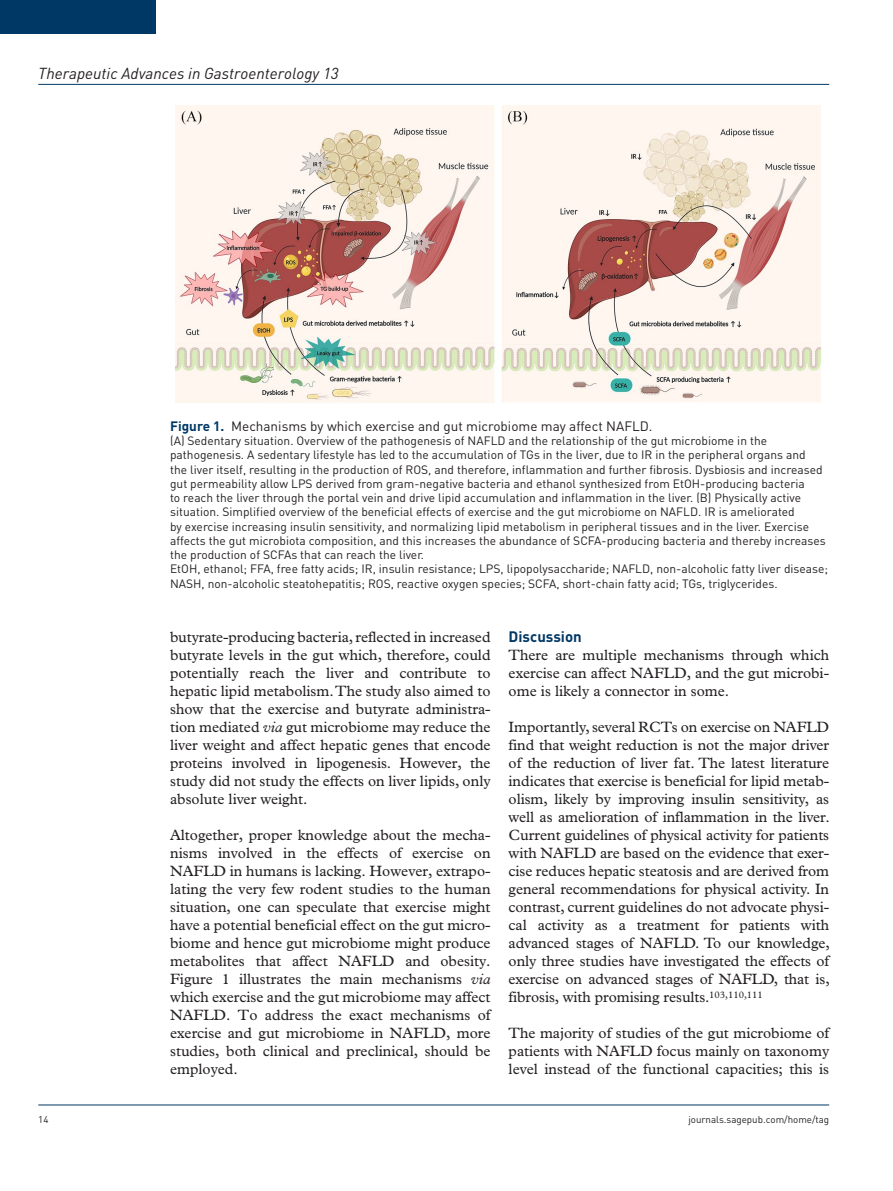
<style>
.page{position:relative;width:893px;height:1191px;background:#fff}
.page>*{position:absolute;margin:0;border:0;box-sizing:border-box;transform-origin:0 0}
.t1{font:italic 15.75px "DIN";color:#231f20}
.t2{font:15px/18px "Plantin Std";color:#231f20;text-align:justify}
.t3{font:700 15px "DIN";color:#003865}
.t4{font:13.5px "DIN";color:#231f20}
.t5{font:12px/14.2px "DIN";color:#231f20}
.t6{font:9.75px "DIN";color:#231f20}
.s1{font-weight:700;color:#003865}
.s2{font-style:italic}
</style>
<div class="page">
<hr style="left:38px;top:84px;width:791px;height:1px;background:#003865">
<hr style="left:38px;top:1104px;width:791px;height:1px;background:#003865">
<div style="left:0;top:0;width:155px;height:34px;background:#003865"></div>
<img style="left:176px;top:106px;width:646px;height:297px">
<p class="t1" style="left:38px;top:63px;width:302px">Therapeutic Advances in Gastroenterology 13</p>
<p class="t4" style="left:170px;top:417px;width:484px"><span class="s1">Figure 1.</span> Mechanisms by which exercise and gut microbiome may affect NAFLD.</p>
<p class="t5" style="left:170px;top:433px;width:659px">(A) Sedentary situation. Overview of the pathogenesis of NAFLD and the relationship of the gut microbiome in the pathogenesis. A sedentary lifestyle has led to the accumulation of TGs in the liver, due to IR in the peripheral organs and<br>the liver itself, resulting in the production of ROS, and therefore, inflammation and further fibrosis. Dysbiosis and increased gut permeability allow LPS derived from gram-negative bacteria and ethanol synthesized from EtOH-producing bacteria<br>to reach the liver through the portal vein and drive lipid accumulation and inflammation in the liver. (B) Physically active situation. Simplified overview of the beneficial effects of exercise and the gut microbiome on NAFLD. IR is ameliorated<br>by exercise increasing insulin sensitivity, and normalizing lipid metabolism in peripheral tissues and in the liver. Exercise affects the gut microbiota composition, and this increases the abundance of SCFA-producing bacteria and thereby increases the production of SCFAs that can reach the liver.<br>EtOH, ethanol; FFA, free fatty acids; IR, insulin resistance; LPS, lipopolysaccharide; NAFLD, non-alcoholic fatty liver disease; NASH, non-alcoholic steatohepatitis; ROS, reactive oxygen species; SCFA, short-chain fatty acid; TGs, triglycerides.</p>
<p class="t2" style="left:170px;top:628px;width:322px">butyrate-producing bacteria, reflected in increased butyrate levels in the gut which, therefore, could potentially reach the liver and contribute to hepatic lipid metabolism. The study also aimed to show that the exercise and butyrate administra&shy;tion mediated <span class="s2">via</span> gut microbiome may reduce the liver weight and affect hepatic genes that encode proteins involved in lipogenesis. However, the study did not study the effects on liver lipids, only absolute liver weight.</p>
<p class="t2" style="left:170px;top:826px;width:322px">Altogether, proper knowledge about the mecha&shy;nisms involved in the effects of exercise on NAFLD in humans is lacking. However, extrapo&shy;lating the very few rodent studies to the human situation, one can speculate that exercise might have a potential beneficial effect on the gut micro&shy;biome and hence gut microbiome might produce metabolites that affect NAFLD and obesity.<br>Figure 1 illustrates the main mechanisms <span class="s2">via </span>which exercise and the gut microbiome may affect NAFLD. To address the exact mechanisms of exercise and gut microbiome in NAFLD, more studies, both clinical and preclinical, should be employed.</p>
<p class="t3" style="left:509px;top:627px;width:75px">Discussion</p>
<p class="t2" style="left:509px;top:646px;width:322px">There are multiple mechanisms through which exercise can affect NAFLD, and the gut microbi&shy;ome is likely a connector in some.</p>
<p class="t2" style="left:509px;top:718px;width:323px">Importantly, several RCTs on exercise on NAFLD find that weight reduction is not the major driver of the reduction of liver fat. The latest literature indicates that exercise is beneficial for lipid metab&shy;olism, likely by improving insulin sensitivity, as well as amelioration of inflammation in the liver.<br>Current guidelines of physical activity for patients with NAFLD are based on the evidence that exer&shy;cise reduces hepatic steatosis and are derived from general recommendations for physical activity. In contrast, current guidelines do not advocate physi&shy;cal activity as a treatment for patients with advanced stages of NAFLD. To our knowledge, only three studies have investigated the effects of exercise on advanced stages of NAFLD, that is, fibrosis, with promising results.<sup>103,110,111</sup></p>
<p class="t2" style="left:509px;top:1024px;width:322px">The majority of studies of the gut microbiome of patients with NAFLD focus mainly on taxonomy level instead of the functional capacities; this is</p>
<p class="t6" style="left:38px;top:1113px;width:12px">14</p>
<p class="t6" style="left:688px;top:1113px;width:142px">journals.sagepub.com/home/tag</p>
</div>
